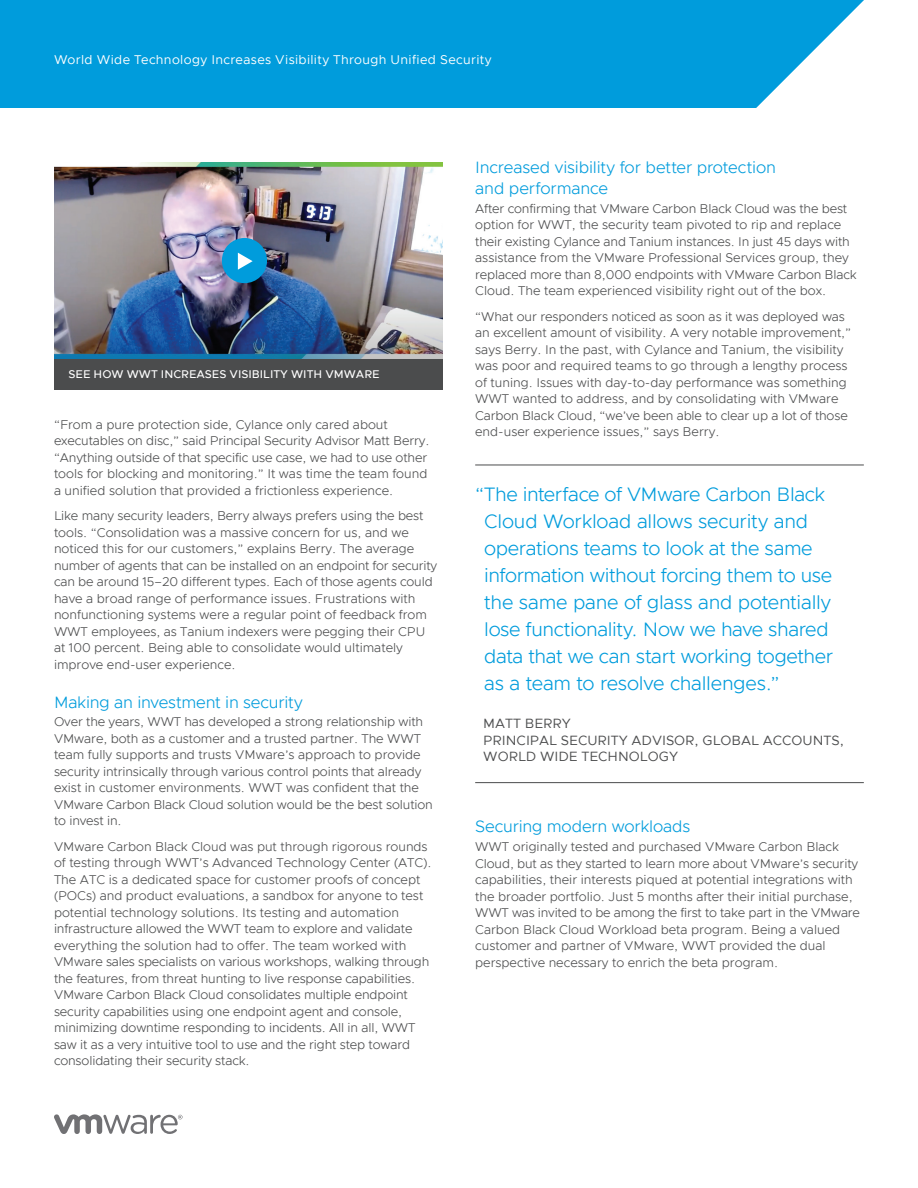
<style>
.page{position:relative;width:918px;height:1188px;background:#fff}
.page>*{position:absolute;margin:0;border:0;box-sizing:border-box;transform-origin:0 0}
.STORY_QUOTE_BODY{font:300 19.5px/27px "Metropolis";letter-spacing:-.02em;color:#009cdc}
._4a__SUBHEAD_1{font:300 16.5px/21px "Metropolis";letter-spacing:-.01em;color:#009cdc}
.STORY_QUOTE_SIGNATUR{font:13.5px/16.5px "Metropolis";color:#4b4c4d}
._3a__BODY_TEXT{font:300 12.75px/16.5px "Metropolis";color:#4b4c4d}
.FOLIO_WHITE{font:12.75px "Metropolis";letter-spacing:.025em;color:#fff}
.STORY_CAPTION_TITLE{font:500 11.25px "Metropolis";color:#fff}
</style>
<div class="page">
<svg style="left:54px;top:1114px;width:129px;height:20px"></svg>
<div style="left:0;top:0;width:864px;height:108px;background:#009cdc"></div>
<img style="left:54px;top:162px;width:389px;height:197px">
<hr style="left:475px;top:465px;width:389px;height:1px;background:#4b4c4d">
<hr style="left:475px;top:782px;width:389px;height:1px;background:#4b4c4d">
<div style="left:54px;top:359px;width:389px;height:30px;background:#4b4c4d"></div>
<div style="left:222px;top:238px;width:45px;height:45px;background:#009cdc;border-radius:50%"></div>
<svg style="left:238px;top:253px;width:15px;height:17px"></svg>
<p class="FOLIO_WHITE" style="left:54px;top:52px;width:439px">World Wide Technology Increases Visibility Through Unified Security</p>
<p class="STORY_CAPTION_TITLE" style="left:69px;top:367px;width:313px">SEE HOW WWT INCREASES VISIBILITY WITH VMWARE</p>
<p class="_3a__BODY_TEXT" style="left:54px;top:416px;width:377px">“From a pure protection side, Cylance only cared about executables on disc,” said Principal Security Advisor Matt Berry. “Anything outside of that specific use case, we had to use other tools for blocking and monitoring.” It was time the team found a unified solution that provided a frictionless experience.</p>
<p class="_3a__BODY_TEXT" style="left:54px;top:507px;width:385px">Like many security leaders, Berry always prefers using the best tools. “Consolidation was a massive concern for us, and we noticed this for our customers,” explains Berry. The average number of agents that can be installed on an endpoint for security can be around 15–20 different types. Each of those agents could have a broad range of performance issues. Frustrations with nonfunctioning systems were a regular point of feedback from WWT employees, as Tanium indexers were pegging their CPU at 100 percent. Being able to consolidate would ultimately improve end-user experience.</p>
<p class="_4a__SUBHEAD_1" style="left:54px;top:691px;width:250px">Making an investment in security</p>
<p class="_3a__BODY_TEXT" style="left:54px;top:714px;width:380px">Over the years, WWT has developed a strong relationship with VMware, both as a customer and a trusted partner. The WWT team fully supports and trusts VMware’s approach to provide security intrinsically through various control points that already exist in customer environments. WWT was confident that the VMware Carbon Black Cloud solution would be the best solution to invest in.</p>
<p class="_3a__BODY_TEXT" style="left:54px;top:838px;width:379px">VMware Carbon Black Cloud was put through rigorous rounds of testing through WWT’s Advanced Technology Center (ATC).<br>The ATC is a dedicated space for customer proofs of concept (POCs) and product evaluations, a sandbox for anyone to test potential technology solutions. Its testing and automation infrastructure allowed the WWT team to explore and validate everything the solution had to offer. The team worked with VMware sales specialists on various workshops, walking through the features, from threat hunting to live response capabilities.<br>VMware Carbon Black Cloud consolidates multiple endpoint security capabilities using one endpoint agent and console, minimizing downtime responding to incidents. All in all, WWT saw it as a very intuitive tool to use and the right step toward consolidating their security stack.</p>
<p class="_4a__SUBHEAD_1" style="left:475px;top:157px;width:302px">Increased visibility for better protection and performance</p>
<p class="_3a__BODY_TEXT" style="left:475px;top:200px;width:383px">After confirming that VMware Carbon Black Cloud was the best option for WWT, the security team pivoted to rip and replace their existing Cylance and Tanium instances. In just 45 days with assistance from the VMware Professional Services group, they replaced more than 8,000 endpoints with VMware Carbon Black Cloud. The team experienced visibility right out of the box.</p>
<p class="_3a__BODY_TEXT" style="left:475px;top:308px;width:378px">“What our responders noticed as soon as it was deployed was an excellent amount of visibility. A very notable improvement,” says Berry. In the past, with Cylance and Tanium, the visibility was poor and required teams to go through a lengthy process of tuning. Issues with day-to-day performance was something WWT wanted to address, and by consolidating with VMware Carbon Black Cloud, “we’ve been able to clear up a lot of those end-user experience issues,” says Berry.</p>
<p class="STORY_QUOTE_BODY" style="left:484px;top:481px;width:351px;text-indent:-9px">“The interface of VMware Carbon Black Cloud Workload allows security and operations teams to look at the same information without forcing them to use the same pane of glass and potentially lose functionality. Now we have shared data that we can start working together as a team to resolve challenges.”</p>
<p class="STORY_QUOTE_SIGNATUR" style="left:483px;top:716px;width:89px">MATT BERRY</p>
<p class="STORY_QUOTE_SIGNATUR" style="left:483px;top:732px;width:362px">PRINCIPAL SECURITY ADVISOR, GLOBAL ACCOUNTS,<br>WORLD WIDE TECHNOLOGY</p>
<p class="_4a__SUBHEAD_1" style="left:475px;top:816px;width:217px">Securing modern workloads</p>
<p class="_3a__BODY_TEXT" style="left:475px;top:838px;width:386px">WWT originally tested and purchased VMware Carbon Black Cloud, but as they started to learn more about VMware’s security capabilities, their interests piqued at potential integrations with the broader portfolio. Just 5 months after their initial purchase, WWT was invited to be among the first to take part in the VMware Carbon Black Cloud Workload beta program. Being a valued customer and partner of VMware, WWT provided the dual perspective necessary to enrich the beta program.</p>
</div>
